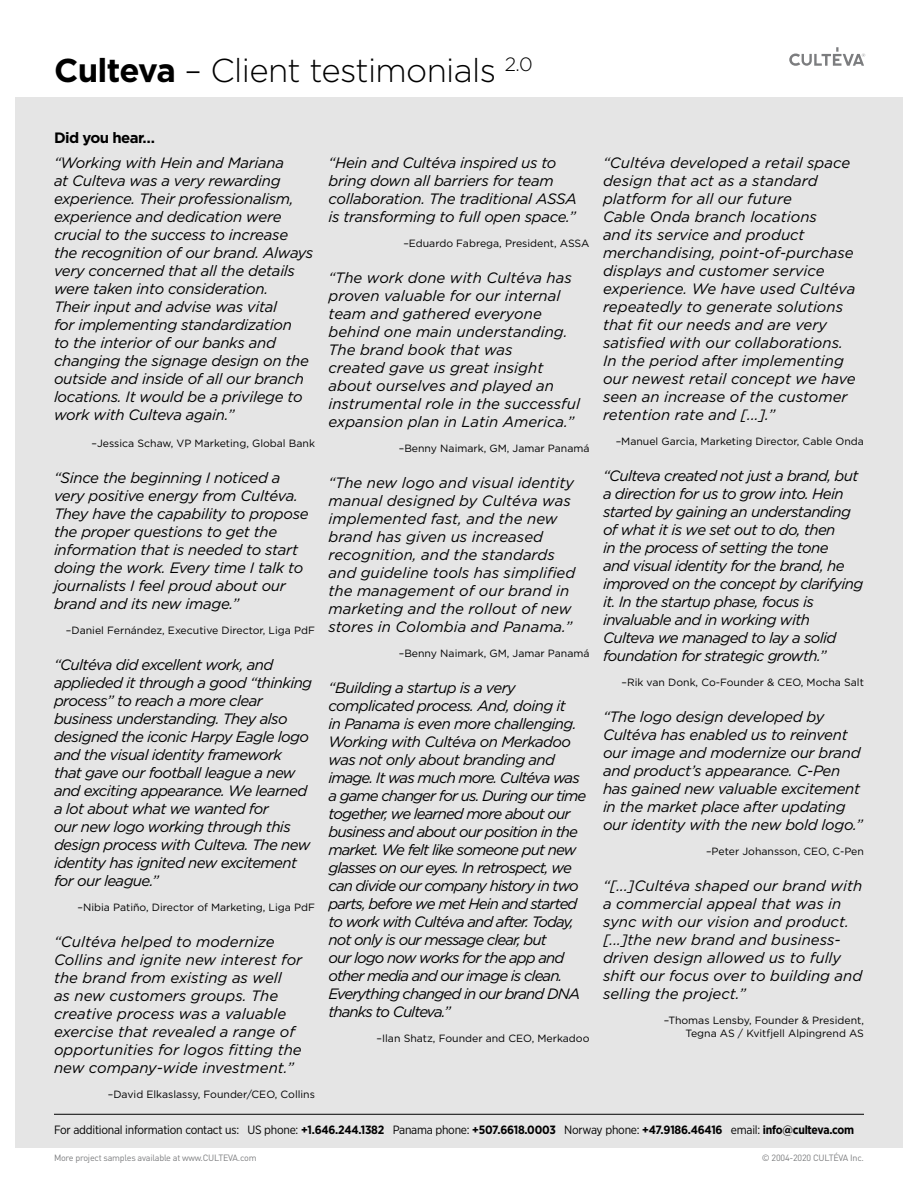
<style>
.page{position:relative;width:918px;height:1188px;background:#fff}
.page>*{position:absolute;margin:0;border:0;box-sizing:border-box;transform-origin:0 0}
.t1{font:300 33px "Gotham";letter-spacing:-.02em;color:#000}
.t2{font:italic 15px/18px "Gotham";color:#000}
.t3{font:italic 15px/18px "Gotham";letter-spacing:-.02em;color:#000}
.t4{font:italic 15px/18px "Gotham";letter-spacing:-.04em;color:#000}
.t5{font:italic 15px/18px "Gotham";letter-spacing:-.06em;color:#000}
.t6{font:700 15px "Gotham";letter-spacing:-.04em;color:#000}
.t7{font:12px "Gotham Narrow";letter-spacing:-.02em;color:#000}
.t8{font:10.5px/12.6px "Gotham";color:#000;text-align:right}
.t9{font:9px "DIN";letter-spacing:-.025em;color:#7c7d7f}
.s1{font-weight:700}
</style>
<div class="page">
<svg style="left:789px;top:47px;width:76px;height:19px"></svg>
<div style="left:15px;top:98px;width:888px;height:1050px;background:#e5e5e5"></div>
<hr style="left:54px;top:1114px;width:810px;height:1px;background:#000">
<h1 class="t1" style="left:54px;top:52px;width:480px"><span class="s1">Culteva</span> – Client testimonials <sup>2.0</sup></h1>
<p class="t6" style="left:54px;top:129px;width:102px">Did you hear…</p>
<p class="t3" style="left:54px;top:153px;width:261px">“Working with Hein and Mariana<br>at Culteva was a very rewarding experience. Their professionalism, experience and dedication were crucial to the success to increase the recognition of our brand. Always very concerned that all the details were taken into consideration.<br>Their input and advise was vital<br>for implementing standardization<br>to the interior of our banks and changing the signage design on the outside and inside of all our branch locations. It would be a privilege to work with Culteva again.”</p>
<p class="t8" style="left:92px;top:436px;width:225px">–Jessica Schaw, VP Marketing, Global Bank</p>
<p class="t3" style="left:54px;top:468px;width:256px">“Since the beginning I noticed a very positive energy from Cultéva.<br>They have the capability to propose the proper questions to get the information that is needed to start doing the work. Every time I talk to journalists I feel proud about our brand and its new image.”</p>
<p class="t8" style="left:66px;top:624px;width:251px">–Daniel Fernández, Executive Director, Liga PdF</p>
<p class="t4" style="left:54px;top:655px;width:260px">“Cultéva did excellent work, and applieded it through a good “thinking process” to reach a more clear business understanding. They also designed the iconic Harpy Eagle logo and the visual identity framework that gave our football league a new and exciting appearance. We learned a lot about what we wanted for<br>our new logo working through this design process with Culteva. The new identity has ignited new excitement for our league.”</p>
<p class="t8" style="left:78px;top:901px;width:239px">–Nibia Patiño, Director of Marketing, Liga PdF</p>
<p class="t2" style="left:54px;top:933px;width:250px">“Cultéva helped to modernize<br>Collins and ignite new interest for the brand from existing as well<br>as new customers groups. The creative process was a valuable exercise that revealed a range of opportunities for logos fitting the new company-wide investment.”</p>
<p class="t8" style="left:108px;top:1088px;width:209px">–David Elkaslassy, Founder/CEO, Collins</p>
<p class="t3" style="left:328px;top:153px;width:250px">“Hein and Cultéva inspired us to bring down all barriers for team collaboration. The traditional ASSA is transforming to full open space.”</p>
<p class="t8" style="left:403px;top:237px;width:188px">–Eduardo Fabrega, President, ASSA</p>
<p class="t2" style="left:328px;top:268px;width:253px">“The work done with Cultéva has proven valuable for our internal team and gathered everyone behind one main understanding.<br>The brand book that was<br>created gave us great insight about ourselves and played an instrumental role in the successful expansion plan in Latin America.”</p>
<p class="t8" style="left:399px;top:442px;width:192px">–Benny Naimark, GM, Jamar Panamá</p>
<p class="t2" style="left:328px;top:474px;width:248px">“The new logo and visual identity manual designed by Cultéva was implemented fast, and the new brand has given us increased recognition, and the standards and guideline tools has simplified the management of our brand in marketing and the rollout of new stores in Colombia and Panama.”</p>
<p class="t8" style="left:399px;top:647px;width:192px">–Benny Naimark, GM, Jamar Panamá</p>
<p class="t5" style="left:328px;top:679px;width:259px">“Building a startup is a very complicated process. And, doing it<br>in Panama is even more challenging.<br>Working with Cultéva on Merkadoo was not only about branding and image. It was much more. Cultéva was a game changer for us. During our time together, we learned more about our business and about our position in the market. We felt like someone put new glasses on our eyes. In retrospect, we can divide our company history in two parts, before we met Hein and started to work with Cultéva and after. Today, not only is our message clear, but<br>our logo now works for the app and other media and our image is clean.<br>Everything changed in our brand DNA thanks to Culteva.”</p>
<p class="t8" style="left:377px;top:1032px;width:214px">–Ilan Shatz, Founder and CEO, Merkadoo</p>
<p class="t2" style="left:603px;top:153px;width:254px">“Cultéva developed a retail space design that act as a standard platform for all our future<br>Cable Onda branch locations<br>and its service and product merchandising, point-of-purchase displays and customer service experience. We have used Cultéva repeatedly to generate solutions that fit our needs and are very satisfied with our collaborations.<br>In the period after implementing our newest retail concept we have seen an increase of the customer retention rate and [...].”</p>
<p class="t8" style="left:616px;top:435px;width:250px">–Manuel Garcia, Marketing Director, Cable Onda</p>
<p class="t4" style="left:603px;top:466px;width:262px">“Culteva created not just a brand, but a direction for us to grow into. Hein started by gaining an understanding of what it is we set out to do, then<br>in the process of setting the tone<br>and visual identity for the brand, he improved on the concept by clarifying it. In the startup phase, focus is invaluable and in working with Culteva we managed to lay a solid foundation for strategic growth.”</p>
<p class="t8" style="left:622px;top:676px;width:244px">–Rik van Donk, Co-Founder &amp; CEO, Mocha Salt</p>
<p class="t3" style="left:603px;top:708px;width:261px">“The logo design developed by Cultéva has enabled us to reinvent our image and modernize our brand and product’s appearance. C-Pen has gained new valuable excitement in the market place after updating our identity with the new bold logo.”</p>
<p class="t8" style="left:706px;top:845px;width:159px">–Peter Johansson, CEO, C-Pen</p>
<p class="t2" style="left:603px;top:877px;width:261px">“[...]Cultéva shaped our brand with a commercial appeal that was in sync with our vision and product. [...]the new brand and business&shy;driven design allowed us to fully shift our focus over to building and selling the project.”</p>
<p class="t8" style="left:664px;top:1014px;width:202px">–Thomas Lensby, Founder &amp; President,<br>Tegna AS / Kvitfjell Alpingrend AS</p>
<p class="t7" style="left:54px;top:1122px;width:802px">For additional information contact us: US phone: <span class="s1">+1.646.244.1382</span> Panama phone: <span class="s1">+507.6618.0003</span> Norway phone: <span class="s1">+47.9186.46416</span> email: <span class="s1">info@culteva.com</span></p>
<p class="t9" style="left:54px;top:1152px;width:204px">More project samples available at www.CULTEVA.com</p>
<p class="t9" style="left:762px;top:1152px;width:104px">© 2004-2020 CULTÉVA Inc.</p>
</div>
